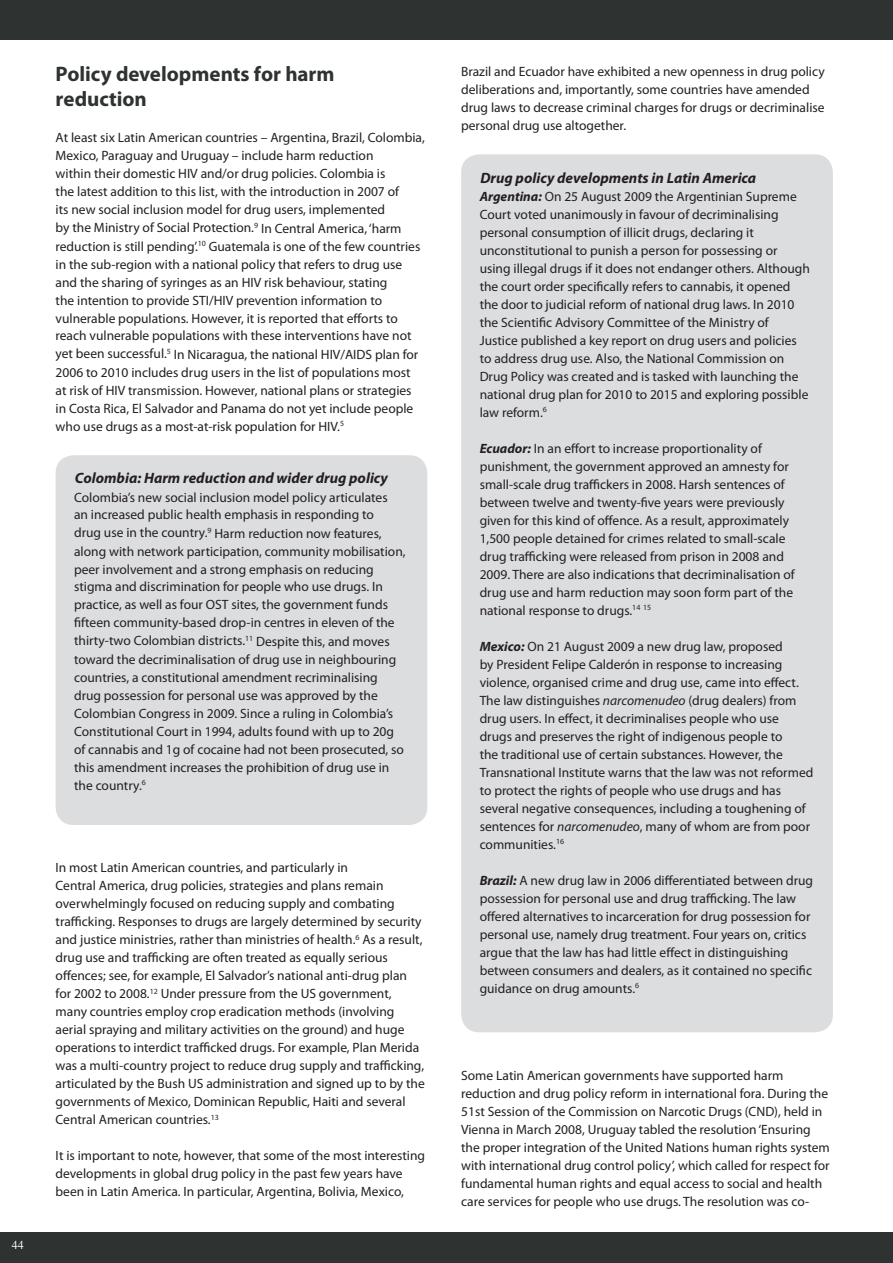
<style>
.page{position:relative;width:893px;height:1263px;background:#fff}
.page>*{position:absolute;margin:0;border:0;box-sizing:border-box;transform-origin:0 0}
.t1{font:700 21px/25.2px "Myriad Pro";color:#2e3230}
.t2{font:italic 700 15px "Myriad Pro";color:#231f20}
.t3{font:13.5px/18px "Myriad Pro";color:#231f20}
.t4{font:12px "Times";color:#fff}
.s1{font-weight:700;font-style:italic}
.s2{font-style:italic}
</style>
<div class="page">
<div style="left:0;top:1233px;width:893px;height:30px;background:#2e3230"></div>
<div style="left:56px;top:455px;width:371px;height:370px;background:#dcdddf;border-radius:18px"></div>
<div style="left:461px;top:154px;width:372px;height:878px;background:#dcdddf;border-radius:18px"></div>
<div style="left:0;top:0;width:893px;height:39px;background:#2e3230"></div>
<p class="t4" style="left:12px;top:1234px;width:14px">44</p>
<h1 class="t1" style="left:56px;top:62px;width:280px">Policy developments for harm reduction</h1>
<p class="t3" style="left:56px;top:129px;width:371px">At least six Latin American countries – Argentina, Brazil, Colombia, Mexico, Paraguay and Uruguay – include harm reduction<br>within their domestic HIV and/or drug policies. Colombia is<br>the latest addition to this list, with the introduction in 2007 of<br>its new social inclusion model for drug users, implemented<br>by the Ministry of Social Protection.<sup>9</sup> In Central America, ‘harm reduction is still pending’.<sup>10</sup> Guatemala is one of the few countries in the sub-region with a national policy that refers to drug use and the sharing of syringes as an HIV risk behaviour, stating<br>the intention to provide STI/HIV prevention information to vulnerable populations. However, it is reported that efforts to reach vulnerable populations with these interventions have not yet been successful.<sup>5</sup> In Nicaragua, the national HIV/AIDS plan for 2006 to 2010 includes drug users in the list of populations most at risk of HIV transmission. However, national plans or strategies in Costa Rica, El Salvador and Panama do not yet include people who use drugs as a most-at-risk population for HIV.<sup>5</sup></p>
<p class="t2" style="left:75px;top:470px;width:315px">Colombia: Harm reduction and wider drug policy</p>
<p class="t3" style="left:74px;top:488px;width:333px">Colombia’s new social inclusion model policy articulates<br>an increased public health emphasis in responding to<br>drug use in the country.<sup>9</sup> Harm reduction now features, along with network participation, community mobilisation, peer involvement and a strong emphasis on reducing stigma and discrimination for people who use drugs. In practice, as well as four OST sites, the government funds fifteen community-based drop-in centres in eleven of the thirty-two Colombian districts.<sup>11</sup> Despite this, and moves toward the decriminalisation of drug use in neighbouring countries, a constitutional amendment recriminalising drug possession for personal use was approved by the Colombian Congress in 2009. Since a ruling in Colombia’s Constitutional Court in 1994, adults found with up to 20g of cannabis and 1g of cocaine had not been prosecuted, so this amendment increases the prohibition of drug use in the country.<sup>6</sup></p>
<p class="t3" style="left:56px;top:859px;width:371px">In most Latin American countries, and particularly in<br>Central America, drug policies, strategies and plans remain overwhelmingly focused on reducing supply and combating trafficking. Responses to drugs are largely determined by security and justice ministries, rather than ministries of health.<sup>6</sup> As a result, drug use and trafficking are often treated as equally serious offences; see, for example, El Salvador’s national anti-drug plan for 2002 to 2008.<sup>12</sup> Under pressure from the US government, many countries employ crop eradication methods (involving aerial spraying and military activities on the ground) and huge operations to interdict trafficked drugs. For example, Plan Merida was a multi-country project to reduce drug supply and trafficking, articulated by the Bush US administration and signed up to by the governments of Mexico, Dominican Republic, Haiti and several Central American countries.<sup>13</sup></p>
<p class="t3" style="left:56px;top:1147px;width:371px">It is important to note, however, that some of the most interesting developments in global drug policy in the past few years have been in Latin America. In particular, Argentina, Bolivia, Mexico,</p>
<p class="t3" style="left:461px;top:62px;width:365px">Brazil and Ecuador have exhibited a new openness in drug policy deliberations and, importantly, some countries have amended drug laws to decrease criminal charges for drugs or decriminalise personal drug use altogether.</p>
<p class="t2" style="left:480px;top:169px;width:277px">Drug policy developments in Latin America</p>
<p class="t3" style="left:480px;top:187px;width:332px"><span class="s1">Argentina:</span> On 25 August 2009 the Argentinian Supreme Court voted unanimously in favour of decriminalising personal consumption of illicit drugs, declaring it unconstitutional to punish a person for possessing or using illegal drugs if it does not endanger others. Although the court order specifically refers to cannabis, it opened the door to judicial reform of national drug laws. In 2010 the Scientific Advisory Committee of the Ministry of Justice published a key report on drug users and policies to address drug use. Also, the National Commission on Drug Policy was created and is tasked with launching the national drug plan for 2010 to 2015 and exploring possible law reform.<sup>6</sup></p>
<p class="t3" style="left:480px;top:439px;width:317px"><span class="s1">Ecuador:</span> In an effort to increase proportionality of punishment, the government approved an amnesty for small-scale drug traffickers in 2008. Harsh sentences of between twelve and twenty-five years were previously given for this kind of offence. As a result, approximately 1,500 people detained for crimes related to small-scale drug trafficking were released from prison in 2008 and 2009. There are also indications that decriminalisation of drug use and harm reduction may soon form part of the national response to drugs.<sup>14</sup> <sup>15</sup></p>
<p class="t3" style="left:480px;top:637px;width:335px"><span class="s1">Mexico:</span> On 21 August 2009 a new drug law, proposed<br>by President Felipe Calderón in response to increasing violence, organised crime and drug use, came into effect.<br>The law distinguishes <span class="s2">narcomenudeo</span> (drug dealers) from drug users. In effect, it decriminalises people who use drugs and preserves the right of indigenous people to<br>the traditional use of certain substances. However, the Transnational Institute warns that the law was not reformed to protect the rights of people who use drugs and has several negative consequences, including a toughening of sentences for <span class="s2">narcomenudeo</span>, many of whom are from poor communities.<sup>16</sup></p>
<p class="t3" style="left:480px;top:871px;width:335px"><span class="s1">Brazil:</span> A new drug law in 2006 differentiated between drug possession for personal use and drug trafficking. The law offered alternatives to incarceration for drug possession for personal use, namely drug treatment. Four years on, critics argue that the law has had little effect in distinguishing between consumers and dealers, as it contained no specific guidance on drug amounts.<sup>6</sup></p>
<p class="t3" style="left:461px;top:1066px;width:370px">Some Latin American governments have supported harm reduction and drug policy reform in international fora. During the 51st Session of the Commission on Narcotic Drugs (CND), held in Vienna in March 2008, Uruguay tabled the resolution ‘Ensuring the proper integration of the United Nations human rights system with international drug control policy’, which called for respect for fundamental human rights and equal access to social and health care services for people who use drugs. The resolution was co-</p>
</div>
